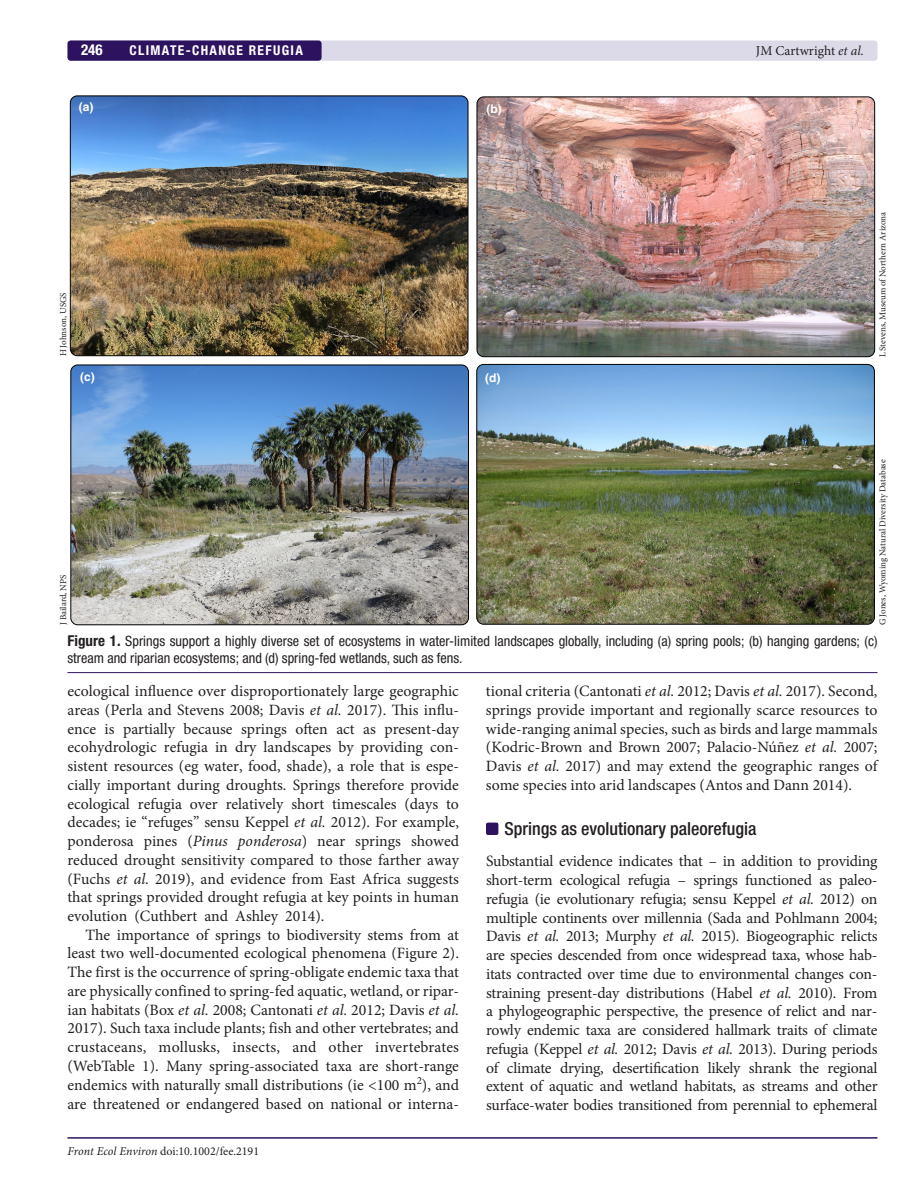
<style>
.page{position:relative;width:918px;height:1188px;background:#fff}
.page>*{position:absolute;margin:0;border:0;box-sizing:border-box;transform-origin:0 0}
.t1{font:500 condensed 18px "Helvetica Neue LT Std";color:#231f20}
.t2{font:15.75px/18.8px "Minion Pro";letter-spacing:-.005em;color:#231f20;text-align:justify}
.t3{font:700 condensed 15px "Helvetica Neue LT Std";color:#fff}
.t4{font:condensed 14.25px/17.2px "Helvetica Neue LT Std";color:#231f20}
.t5{font:700 condensed 13.5px "Helvetica Neue LT Std";letter-spacing:.1em;color:#fff}
.t6{font:13.5px "Minion Pro";letter-spacing:.005em;color:#231f20}
.t7{font:12px "Minion Pro";color:#231f20}
.t8{font:700 12px "Helvetica";color:#fff}
.t9{font:9px "Minion Pro";color:#231f20}
.s1{font-style:italic}
.s2{font-weight:700;font-size:15px}
</style>
<div class="page">
<hr style="left:68px;top:1137px;width:810px;height:2px;background:#2d135f">
<div style="left:67px;top:40px;width:811px;height:21px;background:#dcdae8;border-radius:3px"></div>
<div style="left:67px;top:40px;width:255px;height:21px;background:#2d135f;border-radius:3px"></div>
<div style="left:486px;top:823px;width:12px;height:12px;background:#2d135f;border-radius:2px"></div>
<hr style="left:68px;top:672px;width:810px;height:1px;background:#2d135f">
<svg style="left:69px;top:96px;width:807px;height:269px"></svg>
<img style="left:70px;top:96px;width:398px;height:260px">
<div style="left:70px;top:96px;width:398px;height:260px;border:1px solid #000;border-radius:7px"></div>
<img style="left:477px;top:97px;width:398px;height:260px">
<div style="left:477px;top:97px;width:398px;height:260px;border:1px solid #000;border-radius:7px"></div>
<img style="left:71px;top:365px;width:398px;height:260px">
<div style="left:70px;top:365px;width:399px;height:260px;border:1px solid #000;border-radius:7px"></div>
<img style="left:477px;top:364px;width:397px;height:259px">
<div style="left:476px;top:364px;width:399px;height:261px;border:1px solid #000;border-radius:7px"></div>
<p class="t3" style="left:81px;top:41px;width:23px">246</p>
<p class="t5" style="left:130px;top:42px;width:175px">CLIMATE-CHANGE REFUGIA</p>
<p class="t6" style="left:756px;top:42px;width:110px">JM Cartwright <span class="s1">et al.</span></p>
<p class="t8" style="left:79px;top:100px;width:16px">(a)</p>
<p class="t8" style="left:486px;top:101px;width:17px">(b)</p>
<p class="t9" style="left:57px;top:356px;width:66px;rotate:-90deg">H Johnson, USGS</p>
<p class="t8" style="left:80px;top:370px;width:16px">(c)</p>
<p class="t8" style="left:485px;top:371px;width:17px">(d)</p>
<p class="t9" style="left:57px;top:625px;width:52px;rotate:-90deg">J Bailard, NPS</p>
<p class="t9" style="left:876px;top:357px;width:147px;rotate:-90deg">L Stevens, Museum of Northern Arizona</p>
<p class="t9" style="left:876px;top:625px;width:167px;rotate:-90deg">G Jones, Wyoming Natural Diversity Database</p>
<p class="t4" style="left:68px;top:632px;width:812px"><span class="s2">Figure 1.</span> Springs support a highly diverse set of ecosystems in water-limited landscapes globally, including (a) spring pools; (b) hanging gardens; (c) stream and riparian ecosystems; and (d) spring-fed wetlands, such as fens.</p>
<p class="t2" style="left:67px;top:682px;width:393px">ecological influence over disproportionately large geographic areas (Perla and Stevens 2008; Davis <span class="s1">et al.</span> 2017). This influ&shy;ence is partially because springs often act as present-day ecohydrologic refugia in dry landscapes by providing con&shy;sistent resources (eg water, food, shade), a role that is espe&shy;cially important during droughts. Springs therefore provide ecological refugia over relatively short timescales (days to decades; ie “refuges” sensu Keppel <span class="s1">et al.</span> 2012). For example, ponderosa pines (<span class="s1">Pinus ponderosa</span>) near springs showed reduced drought sensitivity compared to those farther away (Fuchs <span class="s1">et al.</span> 2019), and evidence from East Africa suggests that springs provided drought refugia at key points in human evolution (Cuthbert and Ashley 2014).</p>
<p class="t2" style="left:67px;top:925px;width:393px;text-indent:18px">The importance of springs to biodiversity stems from at least two well-documented ecological phenomena (Figure 2).<br>The first is the occurrence of spring-obligate endemic taxa that are physically confined to spring-fed aquatic, wetland, or ripar&shy;ian habitats (Box <span class="s1">et al.</span> 2008; Cantonati <span class="s1">et al.</span> 2012; Davis <span class="s1">et al.<br></span>2017). Such taxa include plants; fish and other vertebrates; and crustaceans, mollusks, insects, and other invertebrates (WebTable 1). Many spring-associated taxa are short-range endemics with naturally small distributions (ie &lt;100 m<sup>2</sup>), and are threatened or endangered based on national or interna-</p>
<p class="t7" style="left:68px;top:1144px;width:193px"><span class="s1">Front Ecol Environ</span> doi:10.1002/fee.2191</p>
<p class="t2" style="left:486px;top:682px;width:393px">tional criteria (Cantonati <span class="s1">et al.</span> 2012; Davis <span class="s1">et al.</span> 2017). Second, springs provide important and regionally scarce resources to wide-ranging animal species, such as birds and large mammals (Kodric-Brown and Brown 2007; Palacio-Núñez <span class="s1">et al.</span> 2007; Davis <span class="s1">et al.</span> 2017) and may extend the geographic ranges of some species into arid landscapes (Antos and Dann 2014).</p>
<p class="t1" style="left:504px;top:818px;width:254px">Springs as evolutionary paleorefugia</p>
<p class="t2" style="left:486px;top:852px;width:393px">Substantial evidence indicates that – in addition to providing short-term ecological refugia – springs functioned as paleo&shy;refugia (ie evolutionary refugia; sensu Keppel <span class="s1">et al.</span> 2012) on multiple continents over millennia (Sada and Pohlmann 2004; Davis <span class="s1">et al.</span> 2013; Murphy <span class="s1">et al.</span> 2015). Biogeographic relicts are species descended from once widespread taxa, whose hab&shy;itats contracted over time due to environmental changes con&shy;straining present-day distributions (Habel <span class="s1">et al.</span> 2010). From a phylogeographic perspective, the presence of relict and nar&shy;rowly endemic taxa are considered hallmark traits of climate refugia (Keppel <span class="s1">et al.</span> 2012; Davis <span class="s1">et al.</span> 2013). During periods of climate drying, desertification likely shrank the regional extent of aquatic and wetland habitats, as streams and other surface-water bodies transitioned from perennial to ephemeral</p>
</div>
